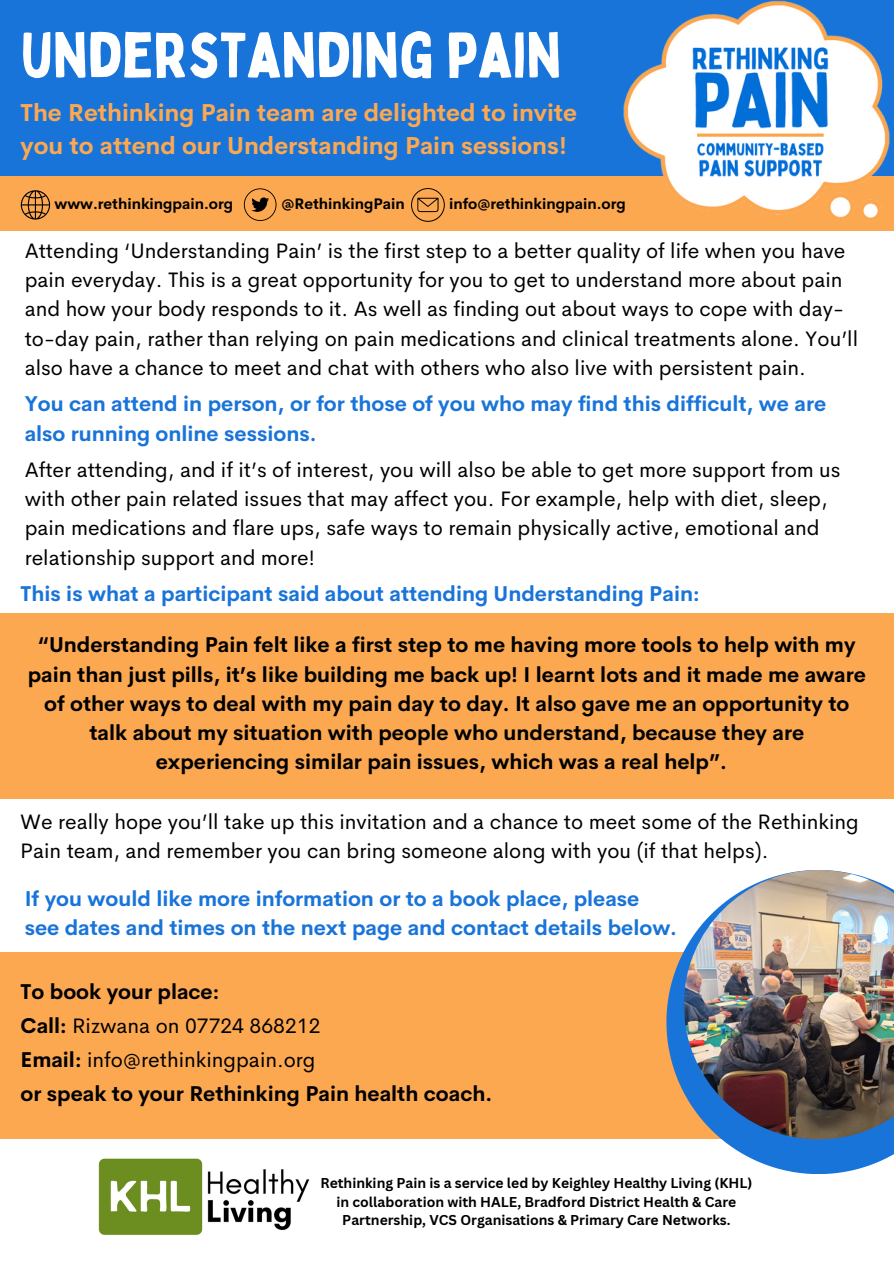
<style>
.page{position:relative;width:894px;height:1264px;background:#fff}
.page>*{position:absolute;margin:0;border:0;box-sizing:border-box;transform-origin:0 0}
.t1{font:62.55px "Bobby Jones";color:#fff}
.t2{font:700 24px/32.7px "Cerebri Sans";color:#fca851}
.t3{font:21px/29.2px "Cerebri Sans";color:#000}
.t4{font:700 21px/29.2px "Cerebri Sans";color:#000;text-align:center}
.t5{font:700 21px/29.2px "Cerebri Sans";color:#1974d9}
.t6{font:700 15px "Cerebri Sans";color:#000}
.t7{font:700 13.8px/18.9px "Canva Sans";color:#000;text-align:center}
.s1{font-weight:400}
</style>
<div class="page">
<div style="left:0;top:0;width:893px;height:1263px;background:#1974d9"></div>
<div style="left:0;top:222px;width:893px;height:1041px;background:#fff"></div>
<div style="left:0;top:952px;width:888px;height:186px;background:#fca851"></div>
<div style="left:0;top:176px;width:893px;height:55px;background:#fca851"></div>
<svg style="left:20px;top:190px;width:31px;height:30px"></svg>
<svg style="left:244px;top:188px;width:32px;height:33px"></svg>
<svg style="left:411px;top:188px;width:33px;height:34px"></svg>
<img style="left:623px;top:0;width:267px;height:222px">
<div style="left:0;top:613px;width:893px;height:185px;background:#fca851"></div>
<svg style="left:666px;top:953px;width:227px;height:220px;fill:#1974d9"></svg>
<img style="left:683px;top:870px;width:210px;height:269px">
<img style="left:98px;top:1158px;width:212px;height:77px">
<p class="t1" style="left:21px;top:16px;width:542px">UNDERSTANDING PAIN</p>
<p class="t2" style="left:21px;top:96px;width:558px">The Rethinking Pain team are delighted to invite you to attend our Understanding Pain sessions!</p>
<p class="t6" style="left:54px;top:194px;width:180px">www.rethinkingpain.org</p>
<h1 class="t6" style="left:281px;top:194px;width:125px">@RethinkingPain</h1>
<h2 class="t6" style="left:449px;top:194px;width:178px">info@rethinkingpain.org</h2>
<h4 class="t3" style="left:25px;top:236px;width:834px">Attending ‘Understanding Pain’ is the first step to a better quality of life when you have pain everyday. This is a great opportunity for you to get to understand more about pain and how your body responds to it. As well as finding out about ways to cope with day&shy;to-day pain, rather than relying on pain medications and clinical treatments alone. You’ll also have a chance to meet and chat with others who also live with persistent pain.</h4>
<p class="t5" style="left:25px;top:389px;width:802px">You can attend in person, or for those of you who may find this difficult, we are also running online sessions.</p>
<h4 class="t3" style="left:25px;top:455px;width:817px">After attending, and if it’s of interest, you will also be able to get more support from us with other pain related issues that may affect you. For example, help with diet, sleep, pain medications and flare ups, safe ways to remain physically active, emotional and relationship support and more!</h4>
<h3 class="t5" style="left:21px;top:579px;width:680px">This is what a participant said about attending Understanding Pain:</h3>
<p class="t4" style="left:28px;top:630px;width:839px">“Understanding Pain felt like a first step to me having more tools to help with my pain than just pills, it’s like building me back up! I learnt lots and it made me aware of other ways to deal with my pain day to day. It also gave me an opportunity to talk about my situation with people who understand, because they are experiencing similar pain issues, which was a real help”.</p>
<h4 class="t3" style="left:20px;top:806px;width:839px">We really hope you’ll take up this invitation and a chance to meet some of the Rethinking<br>Pain team, and remember you can bring someone along with you (if that helps).</h4>
<h3 class="t5" style="left:25px;top:883px;width:653px">If you would like more information or to a book place, please see dates and times on the next page and contact details below.</h3>
<h3 class="t4" style="left:21px;top:975px;width:473px;line-height:33.8px;text-align:left">To book your place:<br>Call: <span class="s1">Rizwana on 07724 868212<br></span>Email: <span class="s1">info@rethinkingpain.org<br></span>or speak to your Rethinking Pain health coach.</h3>
<p class="t7" style="left:320px;top:1172px;width:433px">Rethinking Pain is a service led by Keighley Healthy Living (KHL)</p>
<h3 class="t7" style="left:336px;top:1191px;width:401px">in collaboration with HALE, Bradford District Health &amp; Care<br>Partnership, VCS Organisations &amp; Primary Care Networks.</h3>
</div>
